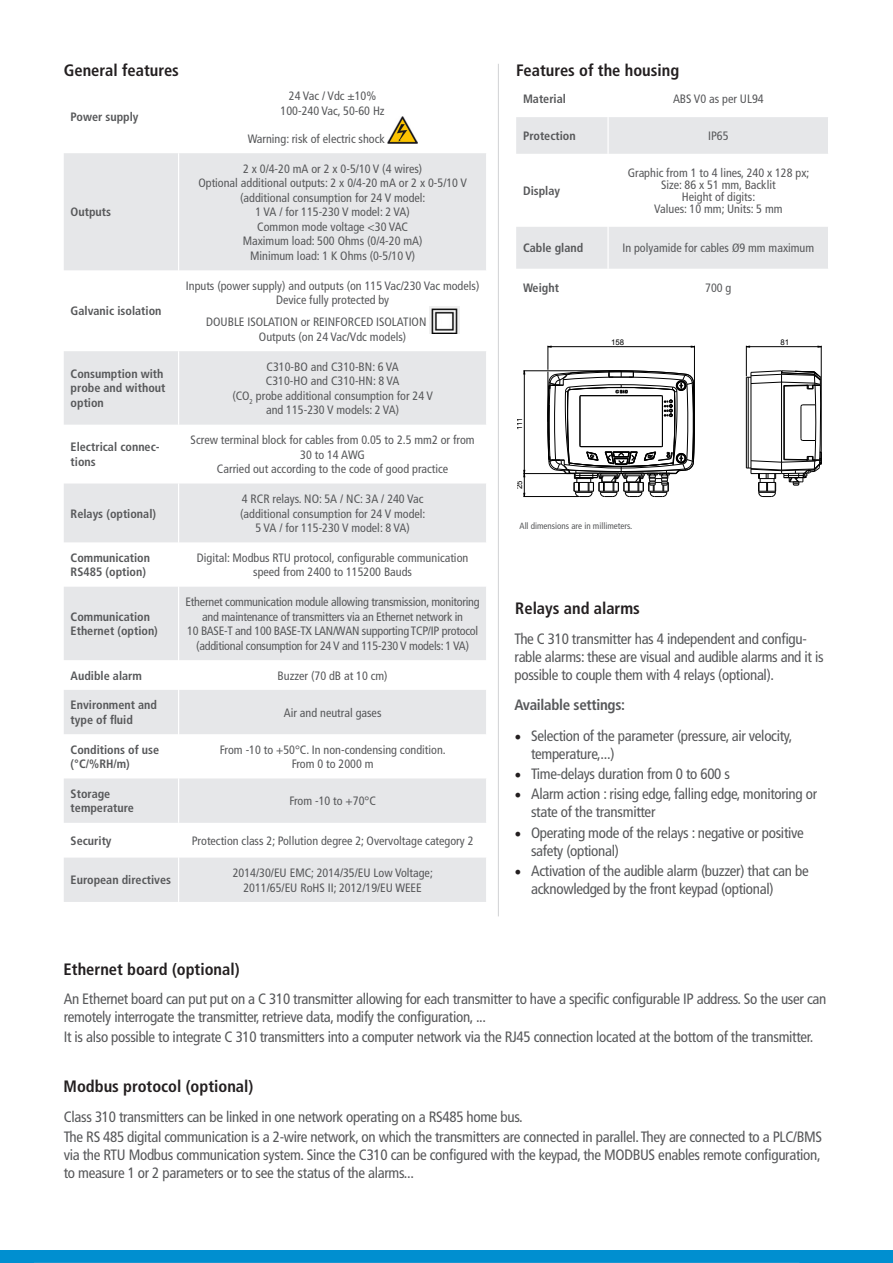
<style>
.page{position:relative;width:893px;height:1263px;background:#fff}
.page>*{position:absolute;margin:0;border:0;box-sizing:border-box;transform-origin:0 0}
.t1{font:700 condensed 16.5px "Frutiger LT Std";color:#231f20}
.t2{font:condensed 15px/18px "Frutiger LT Std";letter-spacing:-.02em;color:#57585a}
.t3{font:700 condensed 15px "Frutiger LT Std";letter-spacing:-.02em;color:#57585a}
.t4{font:condensed 12.15px/14.5px "Frutiger LT Std";color:#57585a;text-align:center}
.t5{font:700 condensed 12.15px/14.5px "Frutiger LT Std";color:#57585a}
.t6{font:condensed 12.15px/14.5px "Frutiger LT Std";letter-spacing:-.02em;color:#57585a;text-align:center}
.t7{font:condensed 9px "Frutiger LT Std";color:#57585a}
.t8{font:7.8px "Arial";color:#000}
.s1{font-family:"Minion Pro";font-stretch:normal;font-size:18px;color:#231f20}
</style>
<div class="page">
<svg style="left:64px;top:153px;width:422px;height:749px;fill:#e6e7e9"></svg>
<hr style="left:178px;top:153px;width:1px;height:117px;background:#fff">
<hr style="left:178px;top:270px;width:1px;height:81px;background:#fff">
<hr style="left:178px;top:351px;width:1px;height:74px;background:#fff">
<hr style="left:178px;top:425px;width:1px;height:58px;background:#fff">
<hr style="left:178px;top:483px;width:1px;height:59px;background:#fff">
<hr style="left:178px;top:542px;width:1px;height:45px;background:#fff">
<hr style="left:178px;top:587px;width:1px;height:73px;background:#fff">
<hr style="left:178px;top:660px;width:1px;height:30px;background:#fff">
<hr style="left:178px;top:690px;width:1px;height:44px;background:#fff">
<hr style="left:178px;top:734px;width:1px;height:44px;background:#fff">
<hr style="left:178px;top:778px;width:1px;height:45px;background:#fff">
<hr style="left:178px;top:823px;width:1px;height:34px;background:#fff">
<hr style="left:178px;top:857px;width:1px;height:45px;background:#fff">
<img style="left:388px;top:117px;width:30px;height:27px">
<img style="left:429px;top:307px;width:30px;height:27px">
<hr style="left:498px;top:64px;width:1px;height:852px;background:#d1d2d4">
<svg style="left:516px;top:117px;width:312px;height:152px;fill:#e9eaec"></svg>
<hr style="left:607px;top:117px;width:2px;height:37px;background:#fff">
<hr style="left:607px;top:154px;width:2px;height:73px;background:#fff">
<hr style="left:607px;top:227px;width:2px;height:42px;background:#fff">
<hr style="left:524px;top:371px;width:1px;height:125px;background:#000">
<hr style="left:523px;top:496px;width:56px;height:1px;background:#000">
<hr style="left:523px;top:473px;width:47px;height:1px;background:#000">
<hr style="left:523px;top:370px;width:97px;height:1px;background:#000">
<hr style="left:746px;top:346px;width:1px;height:30px;background:#000">
<hr style="left:821px;top:346px;width:1px;height:106px;background:#000">
<hr style="left:746px;top:346px;width:75px;height:1px;background:#000">
<svg style="left:746px;top:370px;width:76px;height:127px"></svg>
<svg style="left:547px;top:346px;width:148px;height:151px"></svg>
<div style="left:0;top:1251px;width:893px;height:12px;background:#008fd0"></div>
<hr style="left:34px;top:1262px;width:765px;height:1px;background:#d1d2d4">
<p class="t1" style="left:64px;top:61px;width:117px">General features</p>
<p class="t5" style="left:71px;top:110px;width:69px">Power supply</p>
<p class="t5" style="left:71px;top:205px;width:42px">Outputs</p>
<p class="t5" style="left:71px;top:304px;width:92px">Galvanic isolation</p>
<p class="t5" style="left:71px;top:366px;width:96px">Consumption with probe and without option</p>
<p class="t4" style="left:289px;top:89px;width:89px">24 Vac / Vdc ±10%</p>
<p class="t4" style="left:281px;top:103px;width:106px">100-240 Vac, 50-60 Hz</p>
<p class="t4" style="left:248px;top:131px;width:139px">Warning: risk of electric shock</p>
<p class="t4" style="left:243px;top:161px;width:181px">2 x 0/4-20 mA or 2 x 0-5/10 V (4 wires)</p>
<p class="t4" style="left:198px;top:176px;width:270px">Optional additional outputs: 2 x 0/4-20 mA or 2 x 0-5/10 V (additional consumption for 24 V model:<br>1 VA / for 115-230 V model: 2 VA)</p>
<p class="t4" style="left:257px;top:219px;width:152px">Common mode voltage &lt;30 VAC</p>
<p class="t4" style="left:243px;top:234px;width:181px">Maximum load: 500 Ohms (0/4-20 mA)<br>Minimum load: 1 K Ohms (0-5/10 V)</p>
<p class="t4" style="left:186px;top:278px;width:295px">Inputs (power supply) and outputs (on 115 Vac/230 Vac models)</p>
<p class="t4" style="left:206px;top:289px;width:222px;line-height:22px;text-align:left;text-indent:70px">Device fully protected by<br>DOUBLE ISOLATION or REINFORCED ISOLATION</p>
<p class="t4" style="left:259px;top:329px;width:149px">Outputs (on 24 Vac/Vdc models)</p>
<p class="t4" style="left:267px;top:359px;width:134px">C310-BO and C310-BN: 6 VA</p>
<p class="t4" style="left:266px;top:374px;width:135px">C310-HO and C310-HN: 8 VA</p>
<p class="t4" style="left:232px;top:388px;width:202px">(CO<sub>2</sub> probe additional consumption for 24 V and 115-230 V models: 2 VA)</p>
<p class="t5" style="left:71px;top:440px;width:91px">Electrical connec&shy;tions</p>
<p class="t4" style="left:191px;top:433px;width:286px">Screw terminal block for cables from 0.05 to 2.5 mm2 or from<br>30 to 14 AWG</p>
<p class="t4" style="left:217px;top:462px;width:233px">Carried out according to the code of good practice</p>
<p class="t5" style="left:71px;top:506px;width:87px">Relays (optional)</p>
<p class="t4" style="left:240px;top:491px;width:187px">4 RCR relays. NO: 5A / NC: 3A / 240 Vac (additional consumption for 24 V model:<br>5 VA / for 115-230 V model: 8 VA)</p>
<p class="t5" style="left:71px;top:550px;width:81px">Communication<br>RS485 (option)</p>
<p class="t4" style="left:197px;top:550px;width:273px">Digital: Modbus RTU protocol, configurable communication speed from 2400 to 115200 Bauds</p>
<p class="t5" style="left:71px;top:609px;width:89px">Communication<br>Ethernet (option)</p>
<p class="t6" style="left:186px;top:595px;width:296px">Ethernet communication module allowing transmission, monitoring and maintenance of transmitters via an Ethernet network in</p>
<p class="t6" style="left:187px;top:624px;width:292px">10 BASE-T and 100 BASE-TX LAN/WAN supporting TCP/IP protocol</p>
<p class="t6" style="left:196px;top:638px;width:274px">(additional consumption for 24 V and 115-230 V models: 1 VA)</p>
<p class="t5" style="left:71px;top:668px;width:73px">Audible alarm</p>
<p class="t4" style="left:278px;top:668px;width:112px">Buzzer (70 dB at 10 cm)</p>
<p class="t5" style="left:71px;top:698px;width:88px">Environment and type of fluid</p>
<p class="t4" style="left:284px;top:705px;width:99px">Air and neutral gases</p>
<p class="t5" style="left:71px;top:742px;width:90px">Conditions of use (°C/%RH/m)</p>
<p class="t4" style="left:220px;top:742px;width:227px">From -10 to +50°C. In non-condensing condition.<br>From 0 to 2000 m</p>
<p class="t5" style="left:71px;top:786px;width:65px">Storage temperature</p>
<p class="t4" style="left:289px;top:794px;width:88px">From -10 to +70°C</p>
<p class="t5" style="left:71px;top:833px;width:42px">Security</p>
<p class="t4" style="left:192px;top:833px;width:283px">Protection class 2; Pollution degree 2; Overvoltage category 2</p>
<p class="t5" style="left:71px;top:873px;width:102px">European directives</p>
<p class="t4" style="left:233px;top:866px;width:202px">2014/30/EU EMC; 2014/35/EU Low Voltage;<br>2011/65/EU RoHS II; 2012/19/EU WEEE</p>
<p class="t1" style="left:516px;top:61px;width:165px">Features of the housing</p>
<p class="t5" style="left:523px;top:92px;width:44px">Material</p>
<p class="t4" style="left:673px;top:92px;width:92px">ABS V0 as per UL94</p>
<p class="t5" style="left:523px;top:129px;width:54px">Protection</p>
<p class="t4" style="left:708px;top:129px;width:22px">IP65</p>
<p class="t5" style="left:523px;top:183px;width:39px">Display</p>
<p class="t4" style="left:628px;top:165px;width:183px">Graphic from 1 to 4 lines, 240 x 128 px;</p>
<p class="t4" style="left:654px;top:179px;width:130px;line-height:12.1px">Size: 86 x 51 mm, Backlit<br>Height of digits:<br>Values: 10 mm; Units: 5 mm</p>
<p class="t5" style="left:523px;top:241px;width:62px">Cable gland</p>
<p class="t4" style="left:622px;top:241px;width:193px">In polyamide for cables Ø9 mm maximum</p>
<p class="t5" style="left:523px;top:280px;width:37px">Weight</p>
<p class="t4" style="left:705px;top:280px;width:28px">700 g</p>
<p class="t8" style="left:514px;top:430px;width:15px;rotate:-90deg">111</p>
<p class="t8" style="left:611px;top:337px;width:15px">158</p>
<p class="t8" style="left:780px;top:337px;width:10px">81</p>
<p class="t8" style="left:514px;top:489px;width:10px;rotate:-90deg">25</p>
<p class="t7" style="left:519px;top:520px;width:114px">All dimensions are in millimeters.</p>
<p class="t1" style="left:515px;top:599px;width:126px">Relays and alarms</p>
<p class="t2" style="left:514px;top:629px;width:311px">The C 310 transmitter has 4 independent and configu&shy;rable alarms: these are visual and audible alarms and it is possible to couple them with 4 relays (optional).</p>
<p class="t3" style="left:514px;top:696px;width:112px">Available settings:</p>
<p class="t2" style="left:531px;top:727px;width:263px;text-indent:-16px"><span class="s1">•</span> Selection of the parameter (pressure, air velocity, temperature,...)</p>
<p class="t2" style="left:514px;top:765px;width:217px"><span class="s1">•</span> Time-delays duration from 0 to 600 s</p>
<p class="t2" style="left:531px;top:785px;width:288px;text-indent:-16px"><span class="s1">•</span> Alarm action : rising edge, falling edge, monitoring or state of the transmitter</p>
<p class="t2" style="left:531px;top:823px;width:274px;text-indent:-16px"><span class="s1">•</span> Operating mode of the relays : negative or positive safety (optional)</p>
<p class="t2" style="left:531px;top:862px;width:279px;text-indent:-16px"><span class="s1">•</span> Activation of the audible alarm (buzzer) that can be acknowledged by the front keypad (optional)</p>
<p class="t1" style="left:64px;top:959px;width:177px">Ethernet board (optional)</p>
<p class="t2" style="left:64px;top:990px;width:764px">An Ethernet board can put put on a C 310 transmitter allowing for each transmitter to have a specific configurable IP address. So the user can remotely interrogate the transmitter, retrieve data, modify the configuration, ...</p>
<p class="t2" style="left:64px;top:1028px;width:751px">It is also possible to integrate C 310 transmitters into a computer network via the RJ45 connection located at the bottom of the transmitter.</p>
<p class="t1" style="left:64px;top:1077px;width:191px">Modbus protocol (optional)</p>
<p class="t2" style="left:64px;top:1108px;width:460px">Class 310 transmitters can be linked in one network operating on a RS485 home bus.</p>
<p class="t2" style="left:64px;top:1128px;width:760px;text-align:justify">The RS 485 digital communication is a 2-wire network, on which the transmitters are connected in parallel. They are connected to a PLC/BMS via the RTU Modbus communication system. Since the C310 can be configured with the keypad, the MODBUS enables remote configuration, to measure 1 or 2 parameters or to see the status of the alarms...</p>
</div>
